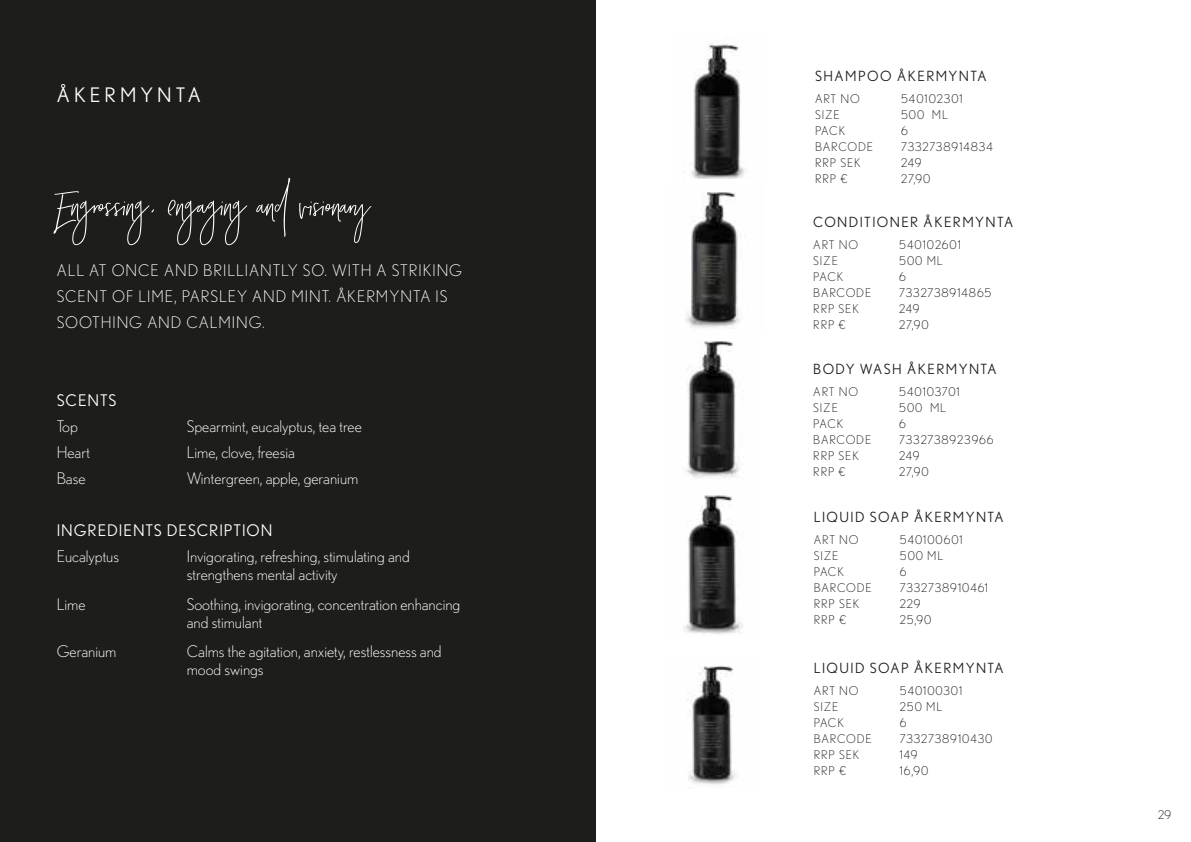
<style>
.page{position:relative;width:1191px;height:842px;background:#fff}
.page>*{position:absolute;margin:0;border:0;box-sizing:border-box;transform-origin:0 0}
.t1{font:52px "Crystal Sky";letter-spacing:.01em;color:#fff}
.t2{font:20px "Nobel";letter-spacing:.2em;color:#fff}
.t3{font:300 16px/18px "Nobel";color:#fff}
.t4{font:300 16px/26px "Nobel";letter-spacing:.06em;color:#fff}
.t5{font:16px "Nobel";letter-spacing:.06em;color:#fff}
.t6{font:14px "Nobel";letter-spacing:.1em;color:#1d1d1b}
.t7{font:300 12px "Nobel";letter-spacing:.075em;color:#1d1d1b}
</style>
<div class="page">
<div style="left:0;top:0;width:595px;height:842px;background:#1d1d1b"></div>
<img style="left:691px;top:43px;width:54px;height:135px">
<img style="left:685px;top:192px;width:56px;height:136px">
<img style="left:687px;top:341px;width:57px;height:138px">
<img style="left:684px;top:495px;width:59px;height:139px">
<img style="left:687px;top:665px;width:49px;height:120px">
<h2 class="t2" style="left:57px;top:83px;width:146px">ÅKERMYNTA</h2>
<h1 class="t1" style="left:57px;top:167px;width:315px">Engrossing, engaging and visionary</h1>
<h3 class="t4" style="left:57px;top:257px;width:407px">ALL AT ONCE AND BRILLIANTLY SO. WITH A STRIKING<br>SCENT OF LIME, PARSLEY AND MINT. ÅKERMYNTA IS<br>SOOTHING AND CALMING.</h3>
<h3 class="t5" style="left:57px;top:391px;width:61px">SCENTS</h3>
<h3 class="t3" style="left:57px;top:417px;width:23px">Top</h3>
<h3 class="t3" style="left:187px;top:417px;width:177px">Spearmint, eucalyptus, tea tree</h3>
<h3 class="t3" style="left:57px;top:443px;width:35px">Heart</h3>
<h3 class="t3" style="left:187px;top:443px;width:110px">Lime, clove, freesia</h3>
<h3 class="t3" style="left:57px;top:469px;width:30px">Base</h3>
<h3 class="t3" style="left:187px;top:469px;width:173px">Wintergreen, apple, geranium</h3>
<h3 class="t5" style="left:57px;top:521px;width:217px">INGREDIENTS DESCRIPTION</h3>
<h3 class="t3" style="left:57px;top:547px;width:64px">Eucalyptus</h3>
<h3 class="t3" style="left:187px;top:547px;width:225px">Invigorating, refreshing, stimulating and strengthens mental activity</h3>
<h3 class="t3" style="left:57px;top:595px;width:30px">Lime</h3>
<h3 class="t3" style="left:187px;top:595px;width:275px">Soothing, invigorating, concentration enhancing and stimulant</h3>
<h3 class="t3" style="left:57px;top:642px;width:61px">Geranium</h3>
<h3 class="t3" style="left:187px;top:642px;width:256px">Calms the agitation, anxiety, restlessness and mood swings</h3>
<p class="t6" style="left:815px;top:68px;width:173px">SHAMPOO ÅKERMYNTA</p>
<p class="t7" style="left:815px;top:92px;width:46px">ART NO</p>
<p class="t7" style="left:901px;top:92px;width:63px">540102301</p>
<p class="t7" style="left:815px;top:108px;width:26px">SIZE</p>
<p class="t7" style="left:901px;top:108px;width:48px">500 ML</p>
<p class="t7" style="left:815px;top:124px;width:32px">PACK</p>
<p class="t7" style="left:901px;top:124px;width:8px">6</p>
<p class="t7" style="left:815px;top:140px;width:59px">BARCODE</p>
<p class="t7" style="left:901px;top:140px;width:93px">7332738914834</p>
<p class="t7" style="left:815px;top:156px;width:47px">RRP SEK</p>
<p class="t7" style="left:901px;top:156px;width:22px">249</p>
<p class="t7" style="left:815px;top:172px;width:34px">RRP €</p>
<p class="t7" style="left:901px;top:172px;width:31px">27,90</p>
<p class="t6" style="left:813px;top:214px;width:202px">CONDITIONER ÅKERMYNTA</p>
<p class="t7" style="left:813px;top:237px;width:46px">ART NO</p>
<p class="t7" style="left:899px;top:237px;width:63px">540102601</p>
<p class="t7" style="left:813px;top:253px;width:26px">SIZE</p>
<p class="t7" style="left:899px;top:253px;width:45px">500 ML</p>
<p class="t7" style="left:813px;top:269px;width:32px">PACK</p>
<p class="t7" style="left:899px;top:269px;width:8px">6</p>
<p class="t7" style="left:813px;top:285px;width:59px">BARCODE</p>
<p class="t7" style="left:899px;top:285px;width:94px">7332738914865</p>
<p class="t7" style="left:813px;top:301px;width:47px">RRP SEK</p>
<p class="t7" style="left:899px;top:301px;width:22px">249</p>
<p class="t7" style="left:813px;top:317px;width:34px">RRP €</p>
<p class="t7" style="left:899px;top:317px;width:31px">27,90</p>
<p class="t6" style="left:813px;top:361px;width:185px">BODY WASH ÅKERMYNTA</p>
<p class="t7" style="left:813px;top:385px;width:46px">ART NO</p>
<p class="t7" style="left:899px;top:385px;width:62px">540103701</p>
<p class="t7" style="left:813px;top:401px;width:26px">SIZE</p>
<p class="t7" style="left:899px;top:401px;width:48px">500 ML</p>
<p class="t7" style="left:813px;top:417px;width:32px">PACK</p>
<p class="t7" style="left:899px;top:417px;width:8px">6</p>
<p class="t7" style="left:813px;top:433px;width:59px">BARCODE</p>
<p class="t7" style="left:899px;top:433px;width:96px">7332738923966</p>
<p class="t7" style="left:813px;top:449px;width:47px">RRP SEK</p>
<p class="t7" style="left:899px;top:449px;width:22px">249</p>
<p class="t7" style="left:813px;top:465px;width:34px">RRP €</p>
<p class="t7" style="left:899px;top:465px;width:31px">27,90</p>
<p class="t6" style="left:814px;top:509px;width:192px">LIQUID SOAP ÅKERMYNTA</p>
<p class="t7" style="left:814px;top:532px;width:46px">ART NO</p>
<p class="t7" style="left:900px;top:532px;width:64px">540100601</p>
<p class="t7" style="left:814px;top:548px;width:26px">SIZE</p>
<p class="t7" style="left:900px;top:548px;width:45px">500 ML</p>
<p class="t7" style="left:814px;top:564px;width:32px">PACK</p>
<p class="t7" style="left:900px;top:564px;width:8px">6</p>
<p class="t7" style="left:814px;top:580px;width:59px">BARCODE</p>
<p class="t7" style="left:900px;top:580px;width:90px">7332738910461</p>
<p class="t7" style="left:814px;top:596px;width:47px">RRP SEK</p>
<p class="t7" style="left:900px;top:596px;width:22px">229</p>
<p class="t7" style="left:814px;top:612px;width:34px">RRP €</p>
<p class="t7" style="left:900px;top:612px;width:33px">25,90</p>
<p class="t6" style="left:814px;top:660px;width:192px">LIQUID SOAP ÅKERMYNTA</p>
<p class="t7" style="left:814px;top:684px;width:46px">ART NO</p>
<p class="t7" style="left:900px;top:684px;width:64px">540100301</p>
<p class="t7" style="left:814px;top:700px;width:26px">SIZE</p>
<p class="t7" style="left:900px;top:700px;width:44px">250 ML</p>
<p class="t7" style="left:814px;top:716px;width:32px">PACK</p>
<p class="t7" style="left:900px;top:716px;width:8px">6</p>
<p class="t7" style="left:814px;top:732px;width:59px">BARCODE</p>
<p class="t7" style="left:900px;top:732px;width:94px">7332738910430</p>
<p class="t7" style="left:814px;top:748px;width:47px">RRP SEK</p>
<p class="t7" style="left:900px;top:748px;width:19px">149</p>
<p class="t7" style="left:814px;top:764px;width:34px">RRP €</p>
<p class="t7" style="left:900px;top:764px;width:30px">16,90</p>
<p class="t7" style="left:1158px;top:808px;width:14px">29</p>
</div>
